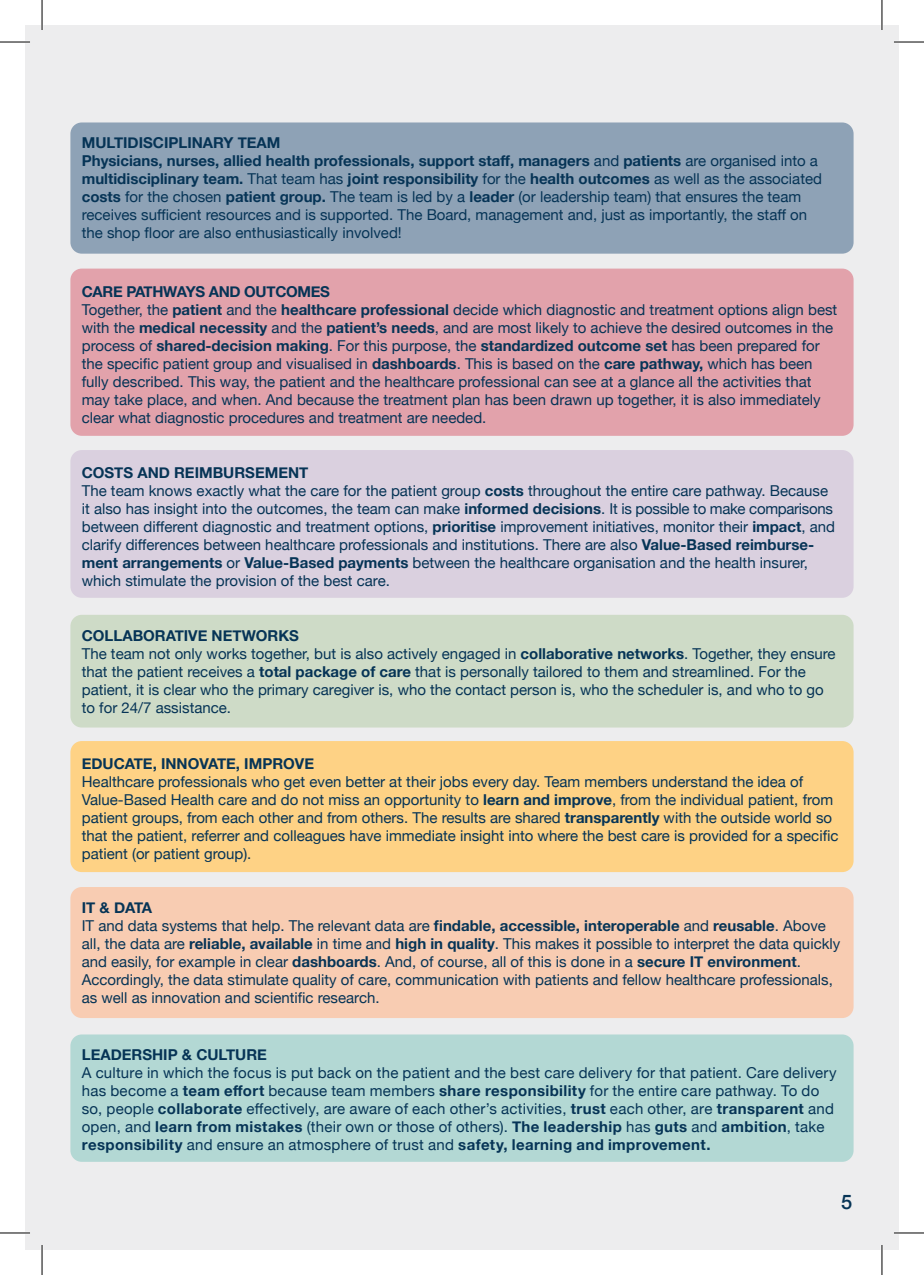
<style>
.page{position:relative;width:924px;height:1275px;background:#fff}
.page>*{position:absolute;margin:0;border:0;box-sizing:border-box;transform-origin:0 0}
.t1{font:500 20px "Helvetica Neue";color:#063456}
.t2{font:15px/18px "Helvetica Neue";color:#063456}
.t3{font:700 15px "Helvetica Neue";color:#063456}
.s1{font-weight:700}
</style>
<div class="page">
<div style="left:25px;top:25px;width:873px;height:1225px;background:#ededee"></div>
<div style="left:70px;top:122px;width:783px;height:132px;background:#8ea2b6;border-radius:11px"></div>
<div style="left:70px;top:268px;width:783px;height:168px;background:#e2a2ab;border-radius:11px"></div>
<div style="left:70px;top:450px;width:783px;height:148px;background:#dad0df;border-radius:11px"></div>
<div style="left:70px;top:615px;width:783px;height:112px;background:#cedbc7;border-radius:11px"></div>
<div style="left:70px;top:741px;width:783px;height:131px;background:#fed285;border-radius:11px"></div>
<div style="left:70px;top:887px;width:783px;height:131px;background:#f8ccb2;border-radius:11px"></div>
<div style="left:70px;top:1034px;width:783px;height:127px;background:#b3d8d4;border-radius:11px"></div>
<hr style="left:0;top:41px;width:30px;height:2px;background:#fff">
<hr style="left:893px;top:41px;width:30px;height:2px;background:#fff">
<hr style="left:0;top:1231px;width:30px;height:3px;background:#fff">
<hr style="left:893px;top:1231px;width:30px;height:3px;background:#fff">
<hr style="left:41px;top:0;width:2px;height:30px;background:#fff">
<hr style="left:41px;top:1245px;width:2px;height:30px;background:#fff">
<hr style="left:880px;top:0;width:2px;height:30px;background:#fff">
<hr style="left:880px;top:1245px;width:2px;height:30px;background:#fff">
<hr style="left:0;top:42px;width:30px;height:1px;background:#000">
<hr style="left:893px;top:42px;width:30px;height:1px;background:#000">
<hr style="left:0;top:1232px;width:30px;height:1px;background:#000">
<hr style="left:893px;top:1232px;width:30px;height:1px;background:#000">
<hr style="left:42px;top:0;width:1px;height:30px;background:#000">
<hr style="left:42px;top:1245px;width:1px;height:30px;background:#000">
<hr style="left:881px;top:0;width:1px;height:30px;background:#000">
<hr style="left:881px;top:1245px;width:1px;height:30px;background:#000">
<p class="t2" style="left:82px;top:135px;width:741px"><span class="s1">MULTIDISCIPLINARY TEAM<br>Physicians, nurses, allied health professionals, support staff, managers</span> and <span class="s1">patients</span> are organised into a <span class="s1">multidisciplinary team.</span> That team has <span class="s1">joint responsibility</span> for the <span class="s1">health outcomes</span> as well as the associated <span class="s1">costs</span> for the chosen <span class="s1">patient group.</span> The team is led by a <span class="s1">leader</span> (or leadership team) that ensures the team receives sufficient resources and is supported. The Board, management and, just as importantly, the staff on the shop floor are also enthusiastically involved!</p>
<p class="t2" style="left:82px;top:283px;width:756px"><span class="s1">CARE PATHWAYS AND OUTCOMES<br></span>Together, the <span class="s1">patient</span> and the <span class="s1">healthcare professional</span> decide which diagnostic and treatment options align best with the <span class="s1">medical necessity</span> and the <span class="s1">patient’s needs</span>, and are most likely to achieve the desired outcomes in the process of <span class="s1">shared-decision making</span>. For this purpose, the <span class="s1">standardized outcome set</span> has been prepared for the specific patient group and visualised in <span class="s1">dashboards</span>. This is based on the <span class="s1">care pathway,</span> which has been fully described. This way, the patient and the healthcare professional can see at a glance all the activities that may take place, and when. And because the treatment plan has been drawn up together, it is also immediately clear what diagnostic procedures and treatment are needed.</p>
<p class="t2" style="left:82px;top:464px;width:754px"><span class="s1">COSTS AND REIMBURSEMENT<br></span>The team knows exactly what the care for the patient group <span class="s1">costs</span> throughout the entire care pathway. Because it also has insight into the outcomes, the team can make <span class="s1">informed decisions</span>. It is possible to make comparisons between different diagnostic and treatment options, <span class="s1">prioritise</span> improvement initiatives, monitor their <span class="s1">impact</span>, and clarify differences between healthcare professionals and institutions. There are also <span class="s1">Value-Based reimburse&shy;ment arrangements</span> or <span class="s1">Value-Based payments</span> between the healthcare organisation and the health insurer, which stimulate the provision of the best care.</p>
<p class="t2" style="left:82px;top:627px;width:755px"><span class="s1">COLLABORATIVE NETWORKS<br></span>The team not only works together, but is also actively engaged in <span class="s1">collaborative networks</span>. Together, they ensure that the patient receives a <span class="s1">total package of care</span> that is personally tailored to them and streamlined. For the patient, it is clear who the primary caregiver is, who the contact person is, who the scheduler is, and who to go to for 24/7 assistance.</p>
<p class="t3" style="left:82px;top:752px;width:234px">EDUCATE, INNOVATE, IMPROVE</p>
<p class="t2" style="left:82px;top:773px;width:757px">Healthcare professionals who get even better at their jobs every day. Team members understand the idea of Value-Based Health care and do not miss an opportunity to <span class="s1">learn and improve</span>, from the individual patient, from patient groups, from each other and from others. The results are shared <span class="s1">transparently</span> with the outside world so that the patient, referrer and colleagues have immediate insight into where the best care is provided for a specific patient (or patient group).</p>
<p class="t2" style="left:82px;top:899px;width:759px"><span class="s1">IT &amp; DATA<br></span>IT and data systems that help. The relevant data are <span class="s1">findable, accessible, interoperable</span> and <span class="s1">reusable</span>. Above all, the data are <span class="s1">reliable, available</span> in time and <span class="s1">high in quality</span>. This makes it possible to interpret the data quickly and easily, for example in clear <span class="s1">dashboards</span>. And, of course, all of this is done in a <span class="s1">secure IT environment</span>.<br>Accordingly, the data stimulate quality of care, communication with patients and fellow healthcare professionals, as well as innovation and scientific research.</p>
<p class="t3" style="left:82px;top:1043px;width:187px">LEADERSHIP &amp; CULTURE</p>
<p class="t2" style="left:82px;top:1065px;width:756px">A culture in which the focus is put back on the patient and the best care delivery for that patient. Care delivery has become a <span class="s1">team effort</span> because team members <span class="s1">share responsibility</span> for the entire care pathway. To do so, people <span class="s1">collaborate</span> effectively, are aware of each other’s activities, <span class="s1">trust</span> each other, are <span class="s1">transparent</span> and open, and <span class="s1">learn from mistakes</span> (their own or those of others). <span class="s1">The leadership</span> has <span class="s1">guts</span> and <span class="s1">ambition</span>, take <span class="s1">responsibility</span> and ensure an atmosphere of trust and <span class="s1">safety, learning and improvement.</span></p>
<h1 class="t1" style="left:840px;top:1185px;width:13px">5</h1>
</div>
